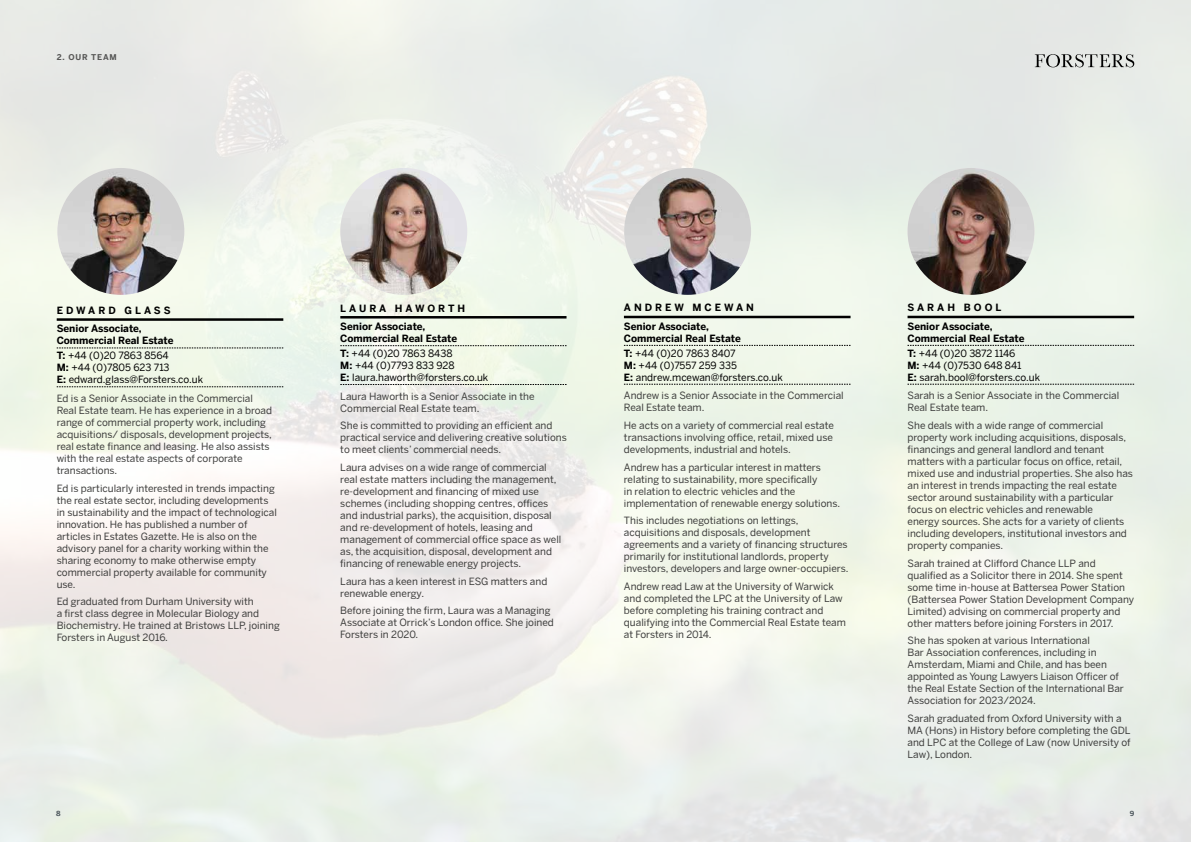
<style>
.page{position:relative;width:1191px;height:842px;background:#fff}
.page>*{position:absolute;margin:0;border:0;box-sizing:border-box;transform-origin:0 0}
.t1{font:10px/12px "Benton Sans";color:#3c3c3b}
.t2{font:700 10px/18.2px "Benton Sans";color:#000}
.t3{font:10px/12px "Benton Sans";color:#000}
.t4{font:700 8px "Benton Sans";letter-spacing:.1em;color:#575756}
.t5{font:700 7px "Benton Sans";color:#4c565c}
.s1{font-weight:400}
.s2{font-weight:700}
</style>
<div class="page">
<img style="left:0;top:0;width:1191px;height:842px">
<svg style="left:1034px;top:54px;width:100px;height:13px"></svg>
<img style="left:57px;top:168px;width:127px;height:127px;border-radius:63px">
<hr style="left:57px;top:318px;width:226px;height:3px;background:#000">
<svg style="left:57px;top:348px;width:226px;height:1px"></svg>
<svg style="left:57px;top:386px;width:226px;height:1px"></svg>
<img style="left:340px;top:168px;width:127px;height:127px;border-radius:63px">
<hr style="left:340px;top:316px;width:226px;height:2px;background:#000">
<svg style="left:340px;top:345px;width:226px;height:1px"></svg>
<svg style="left:340px;top:384px;width:226px;height:1px"></svg>
<img style="left:624px;top:168px;width:127px;height:127px;border-radius:63px">
<hr style="left:624px;top:316px;width:226px;height:2px;background:#000">
<svg style="left:624px;top:345px;width:226px;height:1px"></svg>
<svg style="left:624px;top:384px;width:226px;height:1px"></svg>
<img style="left:907px;top:168px;width:127px;height:127px;border-radius:63px">
<hr style="left:907px;top:316px;width:227px;height:2px;background:#000">
<svg style="left:907px;top:345px;width:227px;height:1px"></svg>
<svg style="left:907px;top:384px;width:227px;height:1px"></svg>
<p class="t4" style="left:57px;top:52px;width:61px">2. OUR TEAM</p>
<p class="t2" style="left:57px;top:301px;width:115px">EDWARD GLASS<br>Senior Associate,</p>
<p class="t2" style="left:57px;top:333px;width:118px;line-height:14.8px">Commercial Real Estate<br>T: <span class="s1">+44 (0)20 7863 8564</span></p>
<p class="t3" style="left:57px;top:361px;width:148px"><span class="s2">M:</span> +44 (0)7805 623 713<br><span class="s2">E:</span> edward.glass@Forsters.co.uk</p>
<p class="t1" style="left:57px;top:392px;width:217px">Ed is a Senior Associate in the Commercial Real Estate team. He has experience in a broad range of commercial property work, including acquisitions/ disposals, development projects, real estate finance and leasing. He also assists with the real estate aspects of corporate transactions.</p>
<p class="t1" style="left:57px;top:482px;width:222px">Ed is particularly interested in trends impacting the real estate sector, including developments in sustainability and the impact of technological innovation. He has published a number of articles in Estates Gazette. He is also on the advisory panel for a charity working within the sharing economy to make otherwise empty commercial property available for community use.</p>
<p class="t1" style="left:57px;top:595px;width:224px">Ed graduated from Durham University with<br>a first class degree in Molecular Biology and Biochemistry. He trained at Bristows LLP, joining Forsters in August 2016.</p>
<p class="t2" style="left:340px;top:299px;width:126px">LAURA HAWORTH<br>Senior Associate,</p>
<p class="t2" style="left:340px;top:331px;width:118px;line-height:14.8px">Commercial Real Estate<br>T: <span class="s1">+44 (0)20 7863 8438</span></p>
<p class="t3" style="left:340px;top:359px;width:149px"><span class="s2">M:</span> +44 (0)7793 833 928<br><span class="s2">E:</span> laura.haworth@forsters.co.uk</p>
<p class="t1" style="left:340px;top:390px;width:196px">Laura Haworth is a Senior Associate in the<br>Commercial Real Estate team.</p>
<p class="t1" style="left:340px;top:419px;width:228px">She is committed to providing an efficient and practical service and delivering creative solutions to meet clients’ commercial needs.</p>
<p class="t1" style="left:340px;top:461px;width:223px">Laura advises on a wide range of commercial real estate matters including the management, re-development and financing of mixed use schemes (including shopping centres, offices and industrial parks), the acquisition, disposal and re-development of hotels, leasing and management of commercial office space as well as, the acquisition, disposal, development and financing of renewable energy projects.</p>
<p class="t1" style="left:340px;top:575px;width:208px">Laura has a keen interest in ESG matters and renewable energy.</p>
<p class="t1" style="left:340px;top:604px;width:215px">Before joining the firm, Laura was a Managing<br>Associate at Orrick’s London office. She joined<br>Forsters in 2020.</p>
<p class="t2" style="left:624px;top:299px;width:132px">ANDREW MCEWAN<br>Senior Associate,</p>
<p class="t2" style="left:624px;top:331px;width:118px;line-height:14.8px">Commercial Real Estate<br>T: <span class="s1">+44 (0)20 7863 8407</span></p>
<p class="t3" style="left:624px;top:359px;width:160px"><span class="s2">M:</span> +44 (0)7557 259 335<br><span class="s2">E:</span> andrew.mcewan@forsters.co.uk</p>
<p class="t1" style="left:624px;top:390px;width:221px">Andrew is a Senior Associate in the Commercial<br>Real Estate team.</p>
<p class="t1" style="left:624px;top:419px;width:211px;text-align:justify">He acts on a variety of commercial real estate transactions involving office, retail, mixed use developments, industrial and hotels.</p>
<p class="t1" style="left:624px;top:461px;width:218px">Andrew has a particular interest in matters relating to sustainability, more specifically<br>in relation to electric vehicles and the implementation of renewable energy solutions.</p>
<p class="t1" style="left:624px;top:515px;width:226px">This includes negotiations on lettings, acquisitions and disposals, development agreements and a variety of financing structures primarily for institutional landlords, property investors, developers and large owner-occupiers.</p>
<p class="t1" style="left:624px;top:580px;width:223px">Andrew read Law at the University of Warwick and completed the LPC at the University of Law before completing his training contract and qualifying into the Commercial Real Estate team at Forsters in 2014.</p>
<p class="t2" style="left:907px;top:299px;width:95px">SARAH BOOL<br>Senior Associate,</p>
<p class="t2" style="left:907px;top:331px;width:118px;line-height:14.8px">Commercial Real Estate<br>T: <span class="s1">+44 (0)20 3872 1146</span></p>
<p class="t3" style="left:907px;top:359px;width:134px"><span class="s2">M:</span> +44 (0)7530 648 841<br><span class="s2">E:</span> sarah.bool@forsters.co.uk</p>
<p class="t1" style="left:907px;top:390px;width:213px">Sarah is a Senior Associate in the Commercial<br>Real Estate team.</p>
<p class="t1" style="left:907px;top:419px;width:227px">She deals with a wide range of commercial property work including acquisitions, disposals, financings and general landlord and tenant matters with a particular focus on office, retail, mixed use and industrial properties. She also has an interest in trends impacting the real estate sector around sustainability with a particular focus on electric vehicles and renewable<br>energy sources. She acts for a variety of clients including developers, institutional investors and property companies.</p>
<p class="t1" style="left:907px;top:557px;width:228px">Sarah trained at Clifford Chance LLP and qualified as a Solicitor there in 2014. She spent some time in-house at Battersea Power Station (Battersea Power Station Development Company Limited) advising on commercial property and other matters before joining Forsters in 2017.</p>
<p class="t1" style="left:907px;top:635px;width:218px">She has spoken at various International<br>Bar Association conferences, including in Amsterdam, Miami and Chile, and has been appointed as Young Lawyers Liaison Officer of the Real Estate Section of the International Bar Association for 2023/2024.</p>
<p class="t1" style="left:907px;top:712px;width:225px">Sarah graduated from Oxford University with a MA (Hons) in History before completing the GDL and LPC at the College of Law (now University of Law), London.</p>
<p class="t5" style="left:56px;top:809px;width:6px">8</p>
<p class="t5" style="left:1129px;top:809px;width:6px">9</p>
</div>
